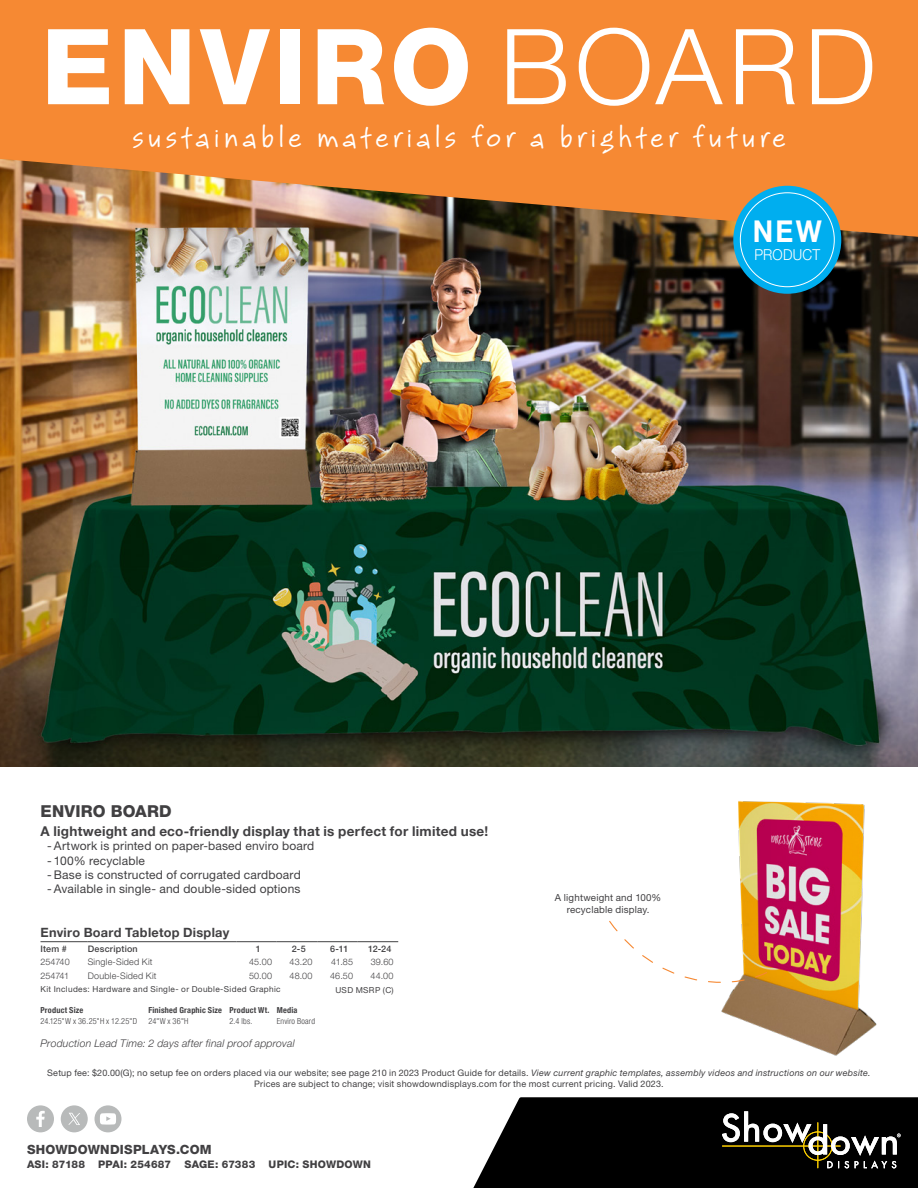
<style>
.page{position:relative;width:918px;height:1188px;background:#fff}
.page>*{position:absolute;margin:0;border:0;box-sizing:border-box;transform-origin:0 0}
.t1{font:800 105px "Helvetica Neue LT Pro";letter-spacing:.045em;color:#fff}
.t2{font:33px "Bruno JB";letter-spacing:.13em;color:#fff}
.t3{font:700 30px "Helvetica Neue LT Pro";color:#fff;scale:.92 1}
.t4{font:800 16.5px "Helvetica Neue LT Pro";letter-spacing:.015em;color:#414042}
.t5{font:300 15px "Helvetica Neue LT Pro";letter-spacing:.015em;color:#fff;scale:.92 1}
.t6{font:700 13.5px "Helvetica Neue LT Pro";letter-spacing:.02em;color:#414042}
.t7{font:700 12.75px "Helvetica Neue LT Pro";letter-spacing:.02em;color:#414042}
.t8{font:800 12.75px "Helvetica Neue LT Pro";letter-spacing:.02em;color:#414042}
.t9{font:12px "Helvetica Neue LT Pro";letter-spacing:.015em;color:#414042}
.t10{font:italic 300 10.5px "Helvetica Neue LT Pro";letter-spacing:.02em;color:#414042}
.t11{font:800 10.5px "Helvetica Neue LT Pro";letter-spacing:.02em;color:#414042}
.t12{font:9.75px/11.7px "Helvetica Neue LT Pro";letter-spacing:.02em;color:#414042;text-align:center}
.t13{font:9px/10.8px "Helvetica Neue LT Pro";letter-spacing:.02em;color:#414042;text-align:center}
.t14{font:300 9px "Helvetica Neue LT Pro";letter-spacing:.025em;color:#414042}
.t15{font:500 9px "Helvetica Neue LT Pro";letter-spacing:.025em;color:#414042}
.t16{font:8.25px "Helvetica Neue LT Pro";letter-spacing:.04em;color:#414042}
.t17{font:300 condensed 8.25px "Helvetica Neue LT Pro";letter-spacing:.02em;color:#414042}
.t18{font:700 condensed 8.25px "Helvetica Neue LT Pro";letter-spacing:.025em;color:#414042}
.s1{font-weight:300}
.s2{font-style:italic}
</style>
<div class="page">
<img style="left:0;top:237px;width:918px;height:530px">
<svg style="left:0;top:0;width:918px;height:237px;background:#e58437"></svg>
<div style="left:733px;top:186px;width:108px;height:108px;background:#00aeef;border-radius:50%"></div>
<img style="left:703px;top:764px;width:211px;height:292px">
<svg style="left:609px;top:920px;width:159px;height:72px"></svg>
<svg style="left:473px;top:1097px;width:445px;height:91px;background:#1d1d1b"></svg>
<div style="left:27px;top:1105px;width:27px;height:27px;background:#b8baba;border-radius:50%"></div>
<svg style="left:36px;top:1111px;width:9px;height:16px"></svg>
<div style="left:94px;top:1105px;width:28px;height:27px;background:#b8baba;border-radius:50%"></div>
<svg style="left:100px;top:1113px;width:16px;height:12px"></svg>
<div style="left:61px;top:1105px;width:27px;height:27px;background:#b8baba;border-radius:14px"></div>
<svg style="left:68px;top:1113px;width:12px;height:12px"></svg>
<hr style="left:40px;top:941px;width:48px;height:1px;background:#414142">
<hr style="left:88px;top:941px;width:148px;height:1px;background:#414142">
<hr style="left:236px;top:941px;width:41px;height:1px;background:#414142">
<hr style="left:277px;top:941px;width:40px;height:1px;background:#414142">
<hr style="left:317px;top:941px;width:41px;height:1px;background:#414142">
<hr style="left:358px;top:941px;width:40px;height:1px;background:#414142">
<h1 class="t1" style="left:41px;top:4px;width:836px">ENVIRO <span class="s1">BOARD</span></h1>
<h2 class="t2" style="left:132px;top:116px;width:655px">sustainable materials for a brighter future</h2>
<h3 class="t3" style="left:753px;top:212px;width:77px">NEW</h3>
<h3 class="t5" style="left:754px;top:245px;width:73px">PRODUCT</h3>
<h3 class="t4" style="left:40px;top:801px;width:133px">ENVIRO BOARD</h3>
<h3 class="t6" style="left:40px;top:823px;width:449px">A lightweight and eco-friendly display that is perfect for limited use!</h3>
<h3 class="t9" style="left:47px;top:839px;width:269px">- Artwork is printed on paper-based enviro board</h3>
<h3 class="t9" style="left:47px;top:853px;width:99px">- 100% recyclable</h3>
<h3 class="t9" style="left:47px;top:867px;width:255px">- Base is constructed of corrugated cardboard</h3>
<h3 class="t9" style="left:47px;top:882px;width:255px">- Available in single- and double-sided options</h3>
<h3 class="t7" style="left:40px;top:924px;width:190px">Enviro Board Tabletop Display</h3>
<p class="t15" style="left:40px;top:943px;width:28px">Item #</p>
<p class="t15" style="left:88px;top:943px;width:52px">Description</p>
<p class="t15" style="left:256px;top:943px;width:7px">1</p>
<p class="t15" style="left:292px;top:943px;width:15px">2-5</p>
<p class="t15" style="left:330px;top:943px;width:20px">6-11</p>
<p class="t15" style="left:368px;top:943px;width:25px">12-24</p>
<p class="t14" style="left:40px;top:956px;width:31px">254740</p>
<p class="t14" style="left:88px;top:956px;width:66px">Single-Sided Kit</p>
<p class="t14" style="left:249px;top:956px;width:25px">45.00</p>
<p class="t14" style="left:290px;top:956px;width:25px">43.20</p>
<p class="t14" style="left:331px;top:956px;width:23px">41.85</p>
<p class="t14" style="left:371px;top:956px;width:24px">39.60</p>
<p class="t14" style="left:40px;top:970px;width:30px">254741</p>
<p class="t14" style="left:88px;top:970px;width:70px">Double-Sided Kit</p>
<p class="t14" style="left:249px;top:970px;width:25px">50.00</p>
<p class="t14" style="left:289px;top:970px;width:25px">48.00</p>
<p class="t14" style="left:330px;top:970px;width:25px">46.50</p>
<p class="t14" style="left:371px;top:970px;width:25px">44.00</p>
<p class="t16" style="left:40px;top:984px;width:242px">Kit Includes: Hardware and Single- or Double-Sided Graphic</p>
<p class="t16" style="left:335px;top:985px;width:60px">USD MSRP (C)</p>
<p class="t18" style="left:40px;top:1005px;width:44px">Product Size</p>
<p class="t18" style="left:149px;top:1005px;width:150px">Finished Graphic Size Product Wt. Media</p>
<p class="t17" style="left:41px;top:1016px;width:98px">24.125"W x 36.25"H x 12.25"D</p>
<p class="t17" style="left:149px;top:1016px;width:42px">24"W x 36"H</p>
<p class="t17" style="left:229px;top:1016px;width:24px">2.4 lbs.</p>
<p class="t17" style="left:277px;top:1016px;width:40px">Enviro Board</p>
<p class="t10" style="left:40px;top:1037px;width:256px">Production Lead Time: 2 days after final proof approval</p>
<p class="t12" style="left:555px;top:892px;width:108px">A lightweight and 100% recyclable display.</p>
<p class="t13" style="left:47px;top:1067px;width:825px">Setup fee: $20.00(G); no setup fee on orders placed via our website; see page 210 in 2023 Product Guide for details. <span class="s2">View current graphic templates, assembly videos and instructions on our website.<br></span>Prices are subject to change; visit showdowndisplays.com for the most current pricing. Valid 2023.</p>
<h3 class="t8" style="left:27px;top:1142px;width:186px">SHOWDOWNDISPLAYS.COM</h3>
<p class="t11" style="left:27px;top:1158px;width:60px">ASI: 87188</p>
<p class="t11" style="left:98px;top:1158px;width:74px">PPAI: 254687</p>
<p class="t11" style="left:184px;top:1158px;width:72px">SAGE: 67383</p>
<p class="t11" style="left:269px;top:1158px;width:104px">UPIC: SHOWDOWN</p>
</div>
